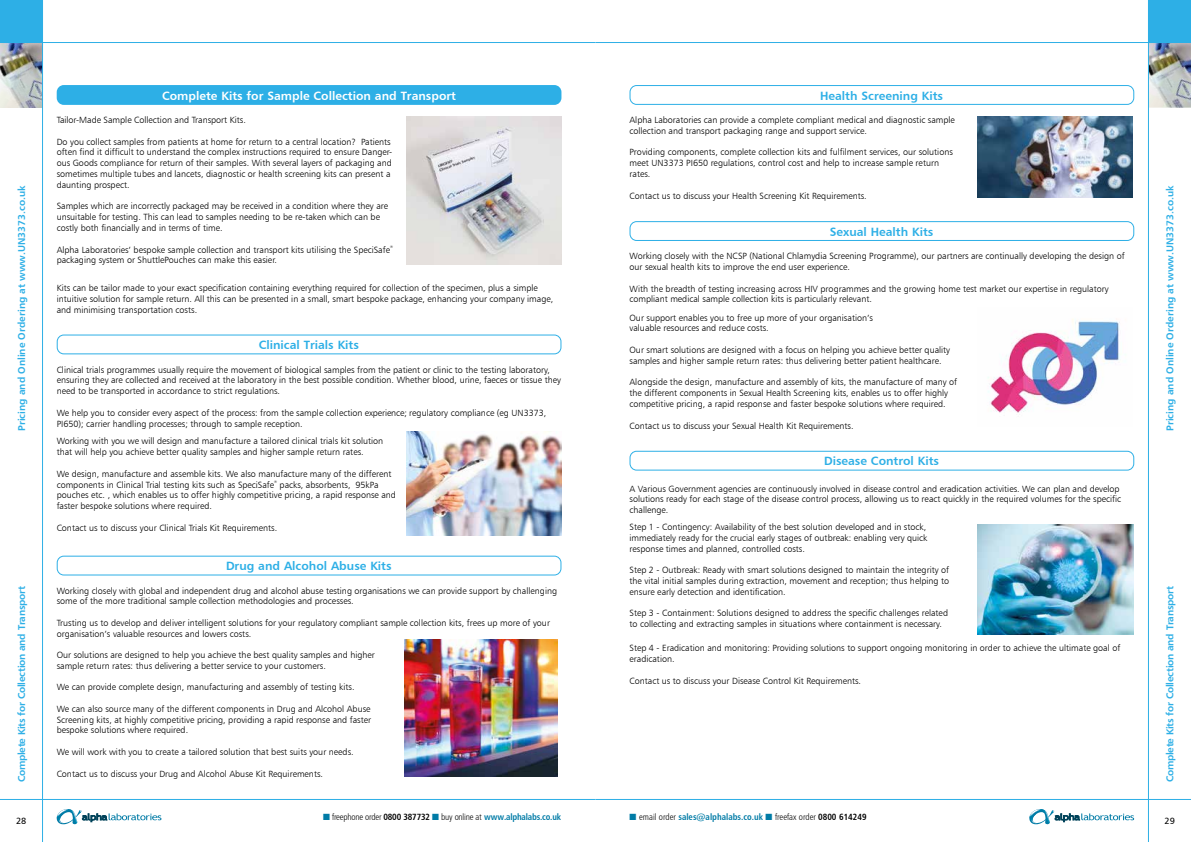
<style>
.page{position:relative;width:1191px;height:842px;background:#fff}
.page>*{position:absolute;margin:0;border:0;box-sizing:border-box;transform-origin:0 0}
.t1{font:12px "Humanist 777 BT Bold B";color:#2dafe6}
.t2{font:12px "Humanist 777 BT Bold B";color:#fff}
.t3{font:10px "Humanist 777 BT Bold B";letter-spacing:-.015em;color:#2dafe6}
.t4{font:9px/10.8px "Humanist 777 BT Light B";color:#000}
.t5{font:9px "Humanist 777 BT Light Condensed B";letter-spacing:-.02em;color:#000}
.t6{font:9px "Humanist 777 BT Light Condensed B";color:#000}
.t7{font:9px "Humanist 777 BT Roman B";color:#000}
.t8{font:3.5px "Humanist 777 BT Light B";color:#000}
.s1{color:#007ba6}
.s2{font-family:"Humanist 777 BT Bold Condensed B"}
.s3{font-family:"Humanist 777 BT Bold Condensed B";color:#007ba6}
</style>
<div class="page">
<svg style="left:57px;top:809px;width:104px;height:15px"></svg>
<svg style="left:1029px;top:809px;width:105px;height:15px"></svg>
<img style="left:1149px;top:43px;width:42px;height:65px">
<img style="left:0;top:43px;width:42px;height:65px">
<hr style="left:0;top:799px;width:595px;height:1px;background:#2dafe6">
<hr style="left:595px;top:799px;width:596px;height:1px;background:#2dafe6">
<hr style="left:0;top:42px;width:595px;height:1px;background:#2dafe6">
<hr style="left:595px;top:42px;width:596px;height:1px;background:#2dafe6">
<hr style="left:1148px;top:0;width:1px;height:842px;background:#2dafe6">
<div style="left:1148px;top:0;width:43px;height:43px;background:#2dafe6"></div>
<div style="left:0;top:0;width:43px;height:43px;background:#2dafe6"></div>
<hr style="left:42px;top:0;width:1px;height:842px;background:#2dafe6">
<div style="left:57px;top:556px;width:504px;height:19px;border:1px solid #2dafe6;border-radius:7px"></div>
<div style="left:57px;top:334px;width:504px;height:20px;border:1px solid #2dafe6;border-radius:7px"></div>
<div style="left:57px;top:85px;width:504px;height:20px;background:#2dafe6;border-radius:7px"></div>
<img style="left:406px;top:116px;width:155px;height:149px">
<img style="left:406px;top:432px;width:155px;height:103px">
<img style="left:404px;top:640px;width:153px;height:137px">
<div style="left:629px;top:85px;width:505px;height:20px;border:1px solid #2dafe6;border-radius:7px"></div>
<div style="left:629px;top:221px;width:505px;height:20px;border:1px solid #2dafe6;border-radius:7px"></div>
<img style="left:977px;top:116px;width:156px;height:82px">
<img style="left:988px;top:319px;width:132px;height:94px">
<div style="left:629px;top:451px;width:505px;height:20px;border:1px solid #2dafe6;border-radius:7px"></div>
<img style="left:977px;top:524px;width:156px;height:110px">
<h1 class="t2" style="left:162px;top:88px;width:295px">Complete Kits for Sample Collection and Transport</h1>
<p class="t4" style="left:57px;top:114px;width:191px">Tailor-Made Sample Collection and Transport Kits.</p>
<p class="t4" style="left:57px;top:136px;width:337px">Do you collect samples from patients at home for return to a central location? Patients often find it difficult to understand the complex instructions required to ensure Danger&shy;ous Goods compliance for return of their samples. With several layers of packaging and sometimes multiple tubes and lancets, diagnostic or health screening kits can present a daunting prospect.</p>
<p class="t4" style="left:57px;top:201px;width:333px">Samples which are incorrectly packaged may be received in a condition where they are unsuitable for testing. This can lead to samples needing to be re-taken which can be costly both financially and in terms of time.</p>
<p class="t4" style="left:57px;top:244px;width:335px">Alpha Laboratories’ bespoke sample collection and transport kits utilising the SpeciSafe</p>
<p class="t8" style="left:390px;top:244px;width:4px">®</p>
<p class="t4" style="left:57px;top:255px;width:222px">packaging system or ShuttlePouches can make this easier.</p>
<p class="t4" style="left:57px;top:283px;width:498px">Kits can be tailor made to your exact specification containing everything required for collection of the specimen, plus a simple intuitive solution for sample return. All this can be presented in a small, smart bespoke package, enhancing your company image, and minimising transportation costs.</p>
<h1 class="t1" style="left:820px;top:88px;width:124px">Health Screening Kits</h1>
<p class="t4" style="left:629px;top:114px;width:327px">Alpha Laboratories can provide a complete compliant medical and diagnostic sample collection and transport packaging range and support service.</p>
<p class="t4" style="left:629px;top:147px;width:325px">Providing components, complete collection kits and fulfilment services, our solutions meet UN3373 PI650 regulations, control cost and help to increase sample return rates.</p>
<p class="t4" style="left:629px;top:190px;width:239px">Contact us to discuss your Health Screening Kit Requirements.</p>
<h1 class="t1" style="left:830px;top:224px;width:105px">Sexual Health Kits</h1>
<p class="t4" style="left:629px;top:250px;width:496px">Working closely with the NCSP (National Chlamydia Screening Programme), our partners are continually developing the design of our sexual health kits to improve the end user experience.</p>
<p class="t4" style="left:629px;top:283px;width:481px">With the breadth of testing increasing across HIV programmes and the growing home test market our expertise in regulatory compliant medical sample collection kits is particularly relevant.</p>
<p class="t4" style="left:629px;top:312px;width:245px">Our support enables you to free up more of your organisation’s valuable resources and reduce costs.</p>
<p class="t4" style="left:629px;top:344px;width:322px">Our smart solutions are designed with a focus on helping you achieve better quality samples and higher sample return rates: thus delivering better patient healthcare.</p>
<p class="t4" style="left:629px;top:377px;width:329px">Alongside the design, manufacture and assembly of kits, the manufacture of many of the different components in Sexual Health Screening kits, enables us to offer highly competitive pricing, a rapid response and faster bespoke solutions where required.</p>
<p class="t4" style="left:629px;top:420px;width:226px">Contact us to discuss your Sexual Health Kit Requirements.</p>
<h1 class="t1" style="left:824px;top:453px;width:116px">Disease Control Kits</h1>
<p class="t4" style="left:629px;top:483px;width:493px">A Various Government agencies are continuously involved in disease control and eradication activities. We can plan and develop solutions ready for each stage of the disease control process, allowing us to react quickly in the required volumes for the specific challenge.</p>
<p class="t4" style="left:629px;top:521px;width:299px">Step 1 - Contingency: Availability of the best solution developed and in stock, immediately ready for the crucial early stages of outbreak: enabling very quick response times and planned, controlled costs.</p>
<p class="t4" style="left:629px;top:565px;width:321px;text-align:justify">Step 2 - Outbreak: Ready with smart solutions designed to maintain the integrity of the vital initial samples during extraction, movement and reception; thus helping to ensure early detection and identification.</p>
<p class="t4" style="left:629px;top:608px;width:320px">Step 3 - Containment: Solutions designed to address the specific challenges related to collecting and extracting samples in situations where containment is necessary.</p>
<p class="t4" style="left:629px;top:643px;width:492px">Step 4 - Eradication and monitoring: Providing solutions to support ongoing monitoring in order to achieve the ultimate goal of eradication.</p>
<p class="t4" style="left:629px;top:675px;width:233px">Contact us to discuss your Disease Control Kit Requirements.</p>
<p class="t3" style="left:15px;top:431px;width:248px;rotate:-90deg">Pricing and Online Ordering at www.UN3373.co.uk</p>
<p class="t3" style="left:1163px;top:431px;width:248px;rotate:-90deg">Pricing and Online Ordering at www.UN3373.co.uk</p>
<h1 class="t1" style="left:259px;top:337px;width:102px">Clinical Trials Kits</h1>
<p class="t4" style="left:57px;top:364px;width:506px">Clinical trials programmes usually require the movement of biological samples from the patient or clinic to the testing laboratory, ensuring they are collected and received at the laboratory in the best possible condition. Whether blood, urine, faeces or tissue they need to be transported in accordance to strict regulations.</p>
<p class="t4" style="left:57px;top:407px;width:491px">We help you to consider every aspect of the process: from the sample collection experience; regulatory compliance (eg UN3373,<br>PI650); carrier handling processes; through to sample reception.</p>
<p class="t4" style="left:57px;top:436px;width:328px">Working with you we will design and manufacture a tailored clinical trials kit solution that will help you achieve better quality samples and higher sample return rates.</p>
<p class="t4" style="left:57px;top:468px;width:336px">We design, manufacture and assemble kits. We also manufacture many of the different components in Clinical Trial testing kits such as SpeciSafe</p>
<p class="t8" style="left:274px;top:479px;width:4px">®</p>
<p class="t4" style="left:57px;top:479px;width:341px;text-indent:223px">packs, absorbents, 95kPa pouches etc. , which enables us to offer highly competitive pricing, a rapid response and faster bespoke solutions where required.</p>
<p class="t4" style="left:57px;top:522px;width:222px">Contact us to discuss your Clinical Trials Kit Requirements.</p>
<h1 class="t1" style="left:226px;top:558px;width:167px">Drug and Alcohol Abuse Kits</h1>
<p class="t4" style="left:57px;top:585px;width:502px">Working closely with global and independent drug and alcohol abuse testing organisations we can provide support by challenging some of the more traditional sample collection methodologies and processes.</p>
<p class="t4" style="left:57px;top:617px;width:495px">Trusting us to develop and deliver intelligent solutions for your regulatory compliant sample collection kits, frees up more of your organisation’s valuable resources and lowers costs.</p>
<p class="t4" style="left:57px;top:649px;width:320px">Our solutions are designed to help you achieve the best quality samples and higher sample return rates: thus delivering a better service to your customers.</p>
<p class="t4" style="left:57px;top:681px;width:299px">We can provide complete design, manufacturing and assembly of testing kits.</p>
<p class="t4" style="left:57px;top:703px;width:316px;text-align:justify">We can also source many of the different components in Drug and Alcohol Abuse Screening kits, at highly competitive pricing, providing a rapid response and faster bespoke solutions where required.</p>
<p class="t4" style="left:57px;top:746px;width:298px">We will work with you to create a tailored solution that best suits your needs.</p>
<p class="t4" style="left:57px;top:768px;width:268px">Contact us to discuss your Drug and Alcohol Abuse Kit Requirements.</p>
<p class="t3" style="left:15px;top:782px;width:198px;rotate:-90deg">Complete Kits for Collection and Transport</p>
<p class="t3" style="left:1163px;top:782px;width:198px;rotate:-90deg">Complete Kits for Collection and Transport</p>
<p class="t5" style="left:323px;top:812px;width:239px"><span class="s1">■</span> freephone order <span class="s2">0800 387732</span> <span class="s1">■</span> buy online at <span class="s3">www.alphalabs.co.uk</span></p>
<p class="t6" style="left:629px;top:812px;width:239px"><span class="s1">■</span> email order <span class="s3">sales@alphalabs.co.uk</span> <span class="s1">■</span> freefax order <span class="s2">0800 614249</span></p>
<p class="t7" style="left:16px;top:815px;width:12px">28</p>
<p class="t7" style="left:1164px;top:815px;width:12px">29</p>
</div>
